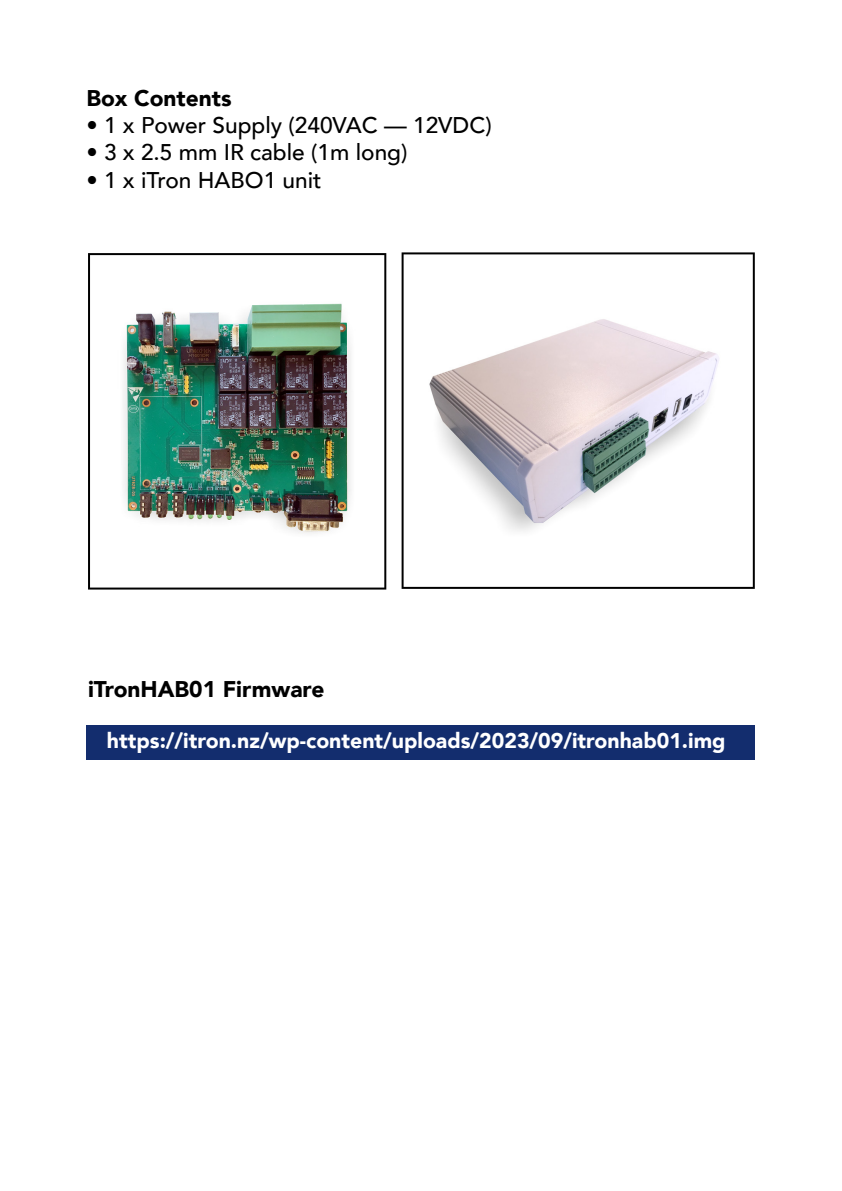
<style>
.page{position:relative;width:842px;height:1191px;background:#fff}
.page>*{position:absolute;margin:0;border:0;box-sizing:border-box;transform-origin:0 0}
.t1{font:500 22.6px "Avenir";color:#000}
.t2{font:900 22.6px "Avenir";color:#000}
.t3{font:900 21.2px "Avenir";color:#fff}
</style>
<div class="page">
<div style="left:87px;top:725px;width:668px;height:34px;background:#132d6e"></div>
<svg style="left:402px;top:252px;width:353px;height:337px"></svg>
<img style="left:88px;top:253px;width:298px;height:336px">
<p class="t2" style="left:86px;top:79px;width:147px">Box Contents</p>
<p class="t1" style="left:86px;top:106px;width:407px">• 1 x Power Supply (240VAC — 12VDC)</p>
<p class="t1" style="left:86px;top:133px;width:322px">• 3 x 2.5 mm IR cable (1m long)</p>
<p class="t1" style="left:86px;top:160px;width:237px">• 1 x iTron HABO1 unit</p>
<p class="t2" style="left:88px;top:669px;width:238px">iTronHAB01 Firmware</p>
<p class="t3" style="left:107px;top:722px;width:620px">https://itron.nz/wp-content/uploads/2023/09/itronhab01.img</p>
</div>
